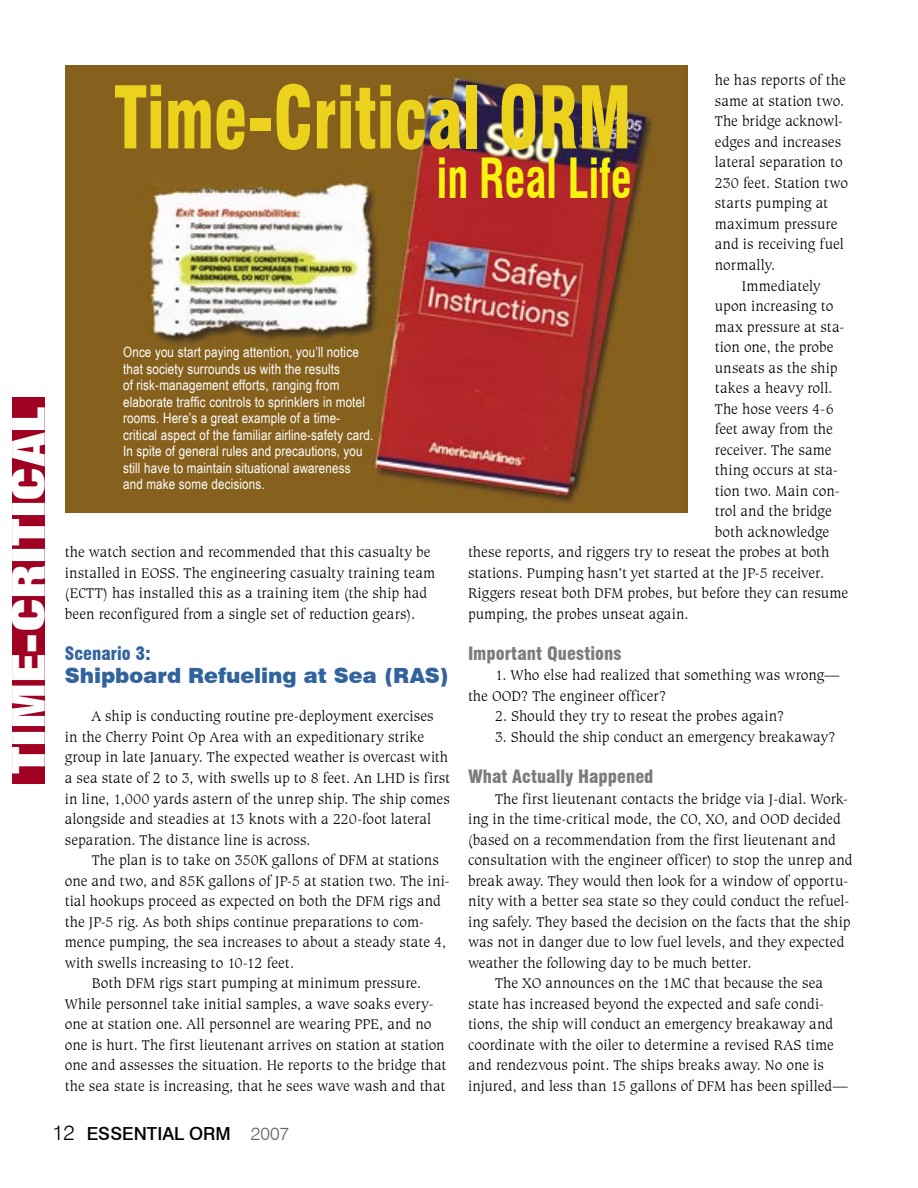
<style>
.page{position:relative;width:918px;height:1188px;background:#fff}
.page>*{position:absolute;margin:0;border:0;box-sizing:border-box;transform-origin:0 0}
.t1{font:900 condensed 84px "Swiss 721 BT";color:#ecd21c;scale:.8 1}
.t2{font:700 condensed 54px "Swiss 721 BT";color:#f7f410;scale:.8 1}
.Generic_Left_Justify{font:800 45.6px "Folio BT";letter-spacing:-.005em;color:#fff}
.Generic_Left_Justify-2{font:900 21px "Swiss 721 BT";letter-spacing:-.005em;color:#31639d}
.t3{font:300 21px "Swiss 721 BT";color:#000}
.Body_text{font:900 condensed 18px "Swiss 721 BT";color:#7c7c7c}
.t4{font:500 18px "Swiss 721 BT";color:#000}
.Generic_Left_Justify-3{font:900 condensed 18px "Swiss 721 BT";color:#31639d}
.Body_text-2{font:300 15px/20.5px "Caxton BT";letter-spacing:.005em;color:#000}
.t5{font:14.25px/16.5px "Arial Narrow";letter-spacing:.01em;color:#fff}
.s1{font-weight:300;color:#636363}
</style>
<div class="page">
<img style="left:65px;top:65px;width:623px;height:447px">
<div style="left:13px;top:398px;width:32px;height:386px;background:#a00022"></div>
<p class="Generic_Left_Justify" style="left:1px;top:774px;width:370px;rotate:-90deg">TIME-CRITICAL</p>
<p class="Body_text-2" style="left:715px;top:70px;width:135px">he has reports of the same at station two.<br>The bridge acknowl&shy;edges and increases lateral separation to<br>230 feet. Station two starts pumping at maximum pressure and is receiving fuel normally.</p>
<p class="Body_text-2" style="left:742px;top:275px;width:80px">Immediately</p>
<p class="Body_text-2" style="left:715px;top:295px;width:120px">upon increasing to</p>
<p class="Body_text-2" style="left:715px;top:316px;width:131px">max pressure at sta-</p>
<p class="Body_text-2" style="left:715px;top:337px;width:120px">tion one, the probe</p>
<p class="Body_text-2" style="left:715px;top:357px;width:124px">unseats as the ship</p>
<p class="Body_text-2" style="left:715px;top:378px;width:119px">takes a heavy roll.</p>
<p class="Body_text-2" style="left:715px;top:398px;width:120px">The hose veers 4-6</p>
<p class="Body_text-2" style="left:715px;top:419px;width:120px">feet away from the</p>
<p class="Body_text-2" style="left:715px;top:439px;width:118px">receiver. The same</p>
<p class="Body_text-2" style="left:715px;top:460px;width:125px">thing occurs at sta-</p>
<p class="Body_text-2" style="left:715px;top:480px;width:126px">tion two. Main con-</p>
<p class="Body_text-2" style="left:715px;top:501px;width:118px">trol and the bridge</p>
<p class="Body_text-2" style="left:715px;top:521px;width:116px">both acknowledge</p>
<p class="Body_text-2" style="left:468px;top:542px;width:363px">these reports, and riggers try to reseat the probes at both</p>
<p class="Body_text-2" style="left:468px;top:562px;width:358px">stations. Pumping hasn’t yet started at the JP-5 receiver.</p>
<p class="Body_text-2" style="left:468px;top:583px;width:382px">Riggers reseat both DFM probes, but before they can resume</p>
<p class="Body_text-2" style="left:468px;top:603px;width:222px">pumping, the probes unseat again.</p>
<p class="Body_text" style="left:468px;top:643px;width:155px">Important Questions</p>
<p class="Body_text-2" style="left:468px;top:665px;width:373px;text-indent:27px">1. Who else had realized that something was wrong— the OOD? The engineer officer?</p>
<p class="Body_text-2" style="left:495px;top:706px;width:291px">2. Should they try to reseat the probes again?</p>
<p class="Body_text-2" style="left:495px;top:726px;width:342px">3. Should the ship conduct an emergency breakaway?</p>
<p class="Body_text" style="left:468px;top:766px;width:187px">What Actually Happened</p>
<p class="Body_text-2" style="left:468px;top:788px;width:386px;text-indent:27px">The first lieutenant contacts the bridge via J-dial. Work&shy;ing in the time-critical mode, the CO, XO, and OOD decided (based on a recommendation from the first lieutenant and consultation with the engineer officer) to stop the unrep and break away. They would then look for a window of opportu&shy;nity with a better sea state so they could conduct the refuel&shy;ing safely. They based the decision on the facts that the ship was not in danger due to low fuel levels, and they expected weather the following day to be much better.</p>
<p class="Body_text-2" style="left:468px;top:973px;width:381px;text-indent:27px">The XO announces on the 1MC that because the sea state has increased beyond the expected and safe condi&shy;tions, the ship will conduct an emergency breakaway and coordinate with the oiler to determine a revised RAS time and rendezvous point. The ships breaks away. No one is injured, and less than 15 gallons of DFM has been spilled—</p>
<p class="t1" style="left:114px;top:68px;width:648px">Time-Critical ORM</p>
<p class="t2" style="left:437px;top:146px;width:245px">in Real Life</p>
<p class="t5" style="left:123px;top:343px;width:252px">Once you start paying attention, you’ll notice that society surrounds us with the results<br>of risk-management efforts, ranging from elaborate traffic controls to sprinklers in motel rooms. Here’s a great example of a time&shy;critical aspect of the familiar airline-safety card.<br>In spite of general rules and precautions, you still have to maintain situational awareness and make some decisions.</p>
<p class="Body_text-2" style="left:65px;top:542px;width:372px">the watch section and recommended that this casualty be installed in EOSS. The engineering casualty training team (ECTT) has installed this as a training item (the ship had been reconfigured from a single set of reduction gears).</p>
<p class="Generic_Left_Justify-3" style="left:65px;top:643px;width:88px">Scenario 3:</p>
<p class="Generic_Left_Justify-2" style="left:65px;top:663px;width:386px">Shipboard Refueling at Sea (RAS)</p>
<p class="Body_text-2" style="left:65px;top:706px;width:387px;text-indent:27px">A ship is conducting routine pre-deployment exercises in the Cherry Point Op Area with an expeditionary strike group in late January. The expected weather is overcast with a sea state of 2 to 3, with swells up to 8 feet. An LHD is first in line, 1,000 yards astern of the unrep ship. The ship comes alongside and steadies at 13 knots with a 220-foot lateral separation. The distance line is across.</p>
<p class="Body_text-2" style="left:65px;top:850px;width:386px;text-indent:27px">The plan is to take on 350K gallons of DFM at stations one and two, and 85K gallons of JP-5 at station two. The ini&shy;tial hookups proceed as expected on both the DFM rigs and the JP-5 rig. As both ships continue preparations to com&shy;mence pumping, the sea increases to about a steady state 4, with swells increasing to 10-12 feet.</p>
<p class="Body_text-2" style="left:65px;top:973px;width:383px;text-indent:27px">Both DFM rigs start pumping at minimum pressure.<br>While personnel take initial samples, a wave soaks every&shy;one at station one. All personnel are wearing PPE, and no one is hurt. The first lieutenant arrives on station at station one and assesses the situation. He reports to the bridge that the sea state is increasing, that he sees wave wash and that</p>
<p class="t3" style="left:52px;top:1120px;width:24px">12</p>
<p class="t4" style="left:87px;top:1122px;width:204px">ESSENTIAL ORM <span class="s1">2007</span></p>
</div>
